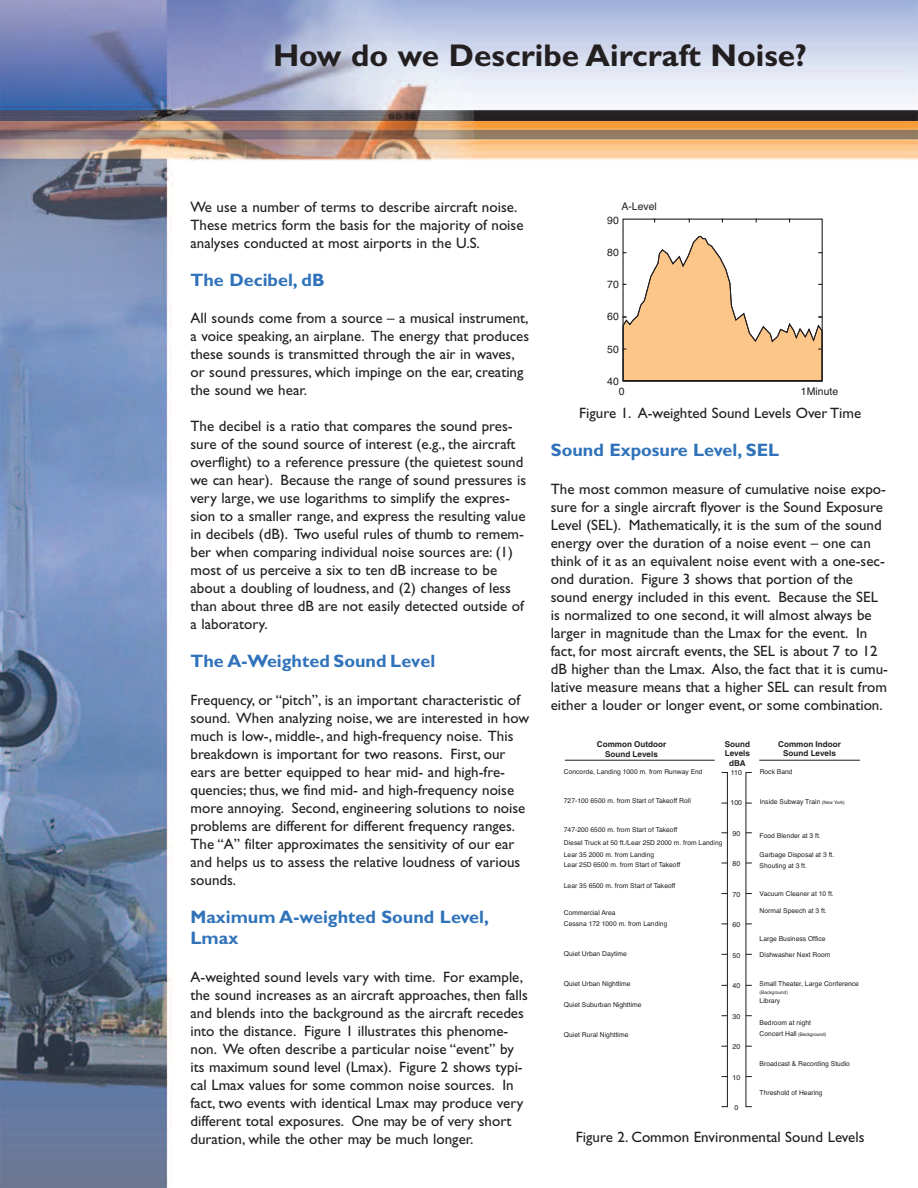
<style>
.page{position:relative;width:918px;height:1188px;background:#fff}
.page>*{position:absolute;margin:0;border:0;box-sizing:border-box;transform-origin:0 0}
.t1{font:700 31.5px "Gill Sans";color:#231f20}
.t2{font:700 18px/21.6px "Gill Sans";color:#3073ba}
.t3{font:15px/18px "Gill Sans";color:#231f20}
.t4{font:10.5px "Helvetica";color:#231f20}
.t5{font:700 8.1px/9.8px "Helvetica";color:#231f20;text-align:center}
.t6{font:7.05px "Helvetica";color:#231f20}
.t7{font:6.75px/12.1px "Helvetica";color:#231f20}
.t8{font:4.8px "Helvetica";color:#231f20}
.s1{font-size:4.8px}
.s2{font-size:6.75px}
</style>
<div class="page">
<img style="left:0;top:0;width:918px;height:1188px">
<div style="left:549px;top:201px;width:342px;height:206px;background:#fff"></div>
<svg style="left:622px;top:236px;width:201px;height:146px"></svg>
<div style="left:549px;top:731px;width:342px;height:387px;background:#fff"></div>
<div style="left:721px;top:772px;width:7px;height:335px;border:1px solid #231f20"></div>
<hr style="left:565px;top:760px;width:150px;height:1px;background:#231f20">
<hr style="left:759px;top:760px;width:101px;height:1px;background:#231f20">
<h1 class="t1" style="left:273px;top:44px;width:536px">How do we Describe Aircraft Noise?</h1>
<p class="t3" style="left:190px;top:199px;width:335px">We use a number of terms to describe aircraft noise.<br>These metrics form the basis for the majority of noise analyses conducted at most airports in the U.S.</p>
<p class="t2" style="left:190px;top:270px;width:136px">The Decibel, dB</p>
<p class="t3" style="left:190px;top:310px;width:340px">All sounds come from a source – a musical instrument, a voice speaking, an airplane. The energy that produces these sounds is transmitted through the air in waves, or sound pressures, which impinge on the ear, creating the sound we hear.</p>
<p class="t3" style="left:190px;top:418px;width:337px">The decibel is a ratio that compares the sound pres&shy;sure of the sound source of interest (e.g., the aircraft overflight) to a reference pressure (the quietest sound we can hear). Because the range of sound pressures is very large, we use logarithms to simplify the expres&shy;sion to a smaller range, and express the resulting value in decibels (dB). Two useful rules of thumb to remem&shy;ber when comparing individual noise sources are: (1) most of us perceive a six to ten dB increase to be about a doubling of loudness, and (2) changes of less than about three dB are not easily detected outside of a laboratory.</p>
<p class="t2" style="left:190px;top:652px;width:246px">The A-Weighted Sound Level</p>
<p class="t3" style="left:190px;top:692px;width:340px">Frequency, or “pitch”, is an important characteristic of sound. When analyzing noise, we are interested in how much is low-, middle-, and high-frequency noise. This breakdown is important for two reasons. First, our ears are better equipped to hear mid- and high-fre&shy;quencies; thus, we find mid- and high-frequency noise more annoying. Second, engineering solutions to noise problems are different for different frequency ranges.<br>The “A” filter approximates the sensitivity of our ear and helps us to assess the relative loudness of various sounds.</p>
<p class="t2" style="left:190px;top:908px;width:300px">Maximum A-weighted Sound Level,<br>Lmax</p>
<p class="t3" style="left:190px;top:969px;width:339px">A-weighted sound levels vary with time. For example, the sound increases as an aircraft approaches, then falls and blends into the background as the aircraft recedes into the distance. Figure 1 illustrates this phenome&shy;non. We often describe a particular noise “event” by its maximum sound level (Lmax). Figure 2 shows typi&shy;cal Lmax values for some common noise sources. In fact, two events with identical Lmax may produce very different total exposures. One may be of very short duration, while the other may be much longer.</p>
<p class="t4" style="left:621px;top:197px;width:37px">A-Level</p>
<p class="t4" style="left:607px;top:211px;width:13px">90</p>
<p class="t4" style="left:607px;top:243px;width:13px">80</p>
<p class="t4" style="left:607px;top:276px;width:13px">70</p>
<p class="t4" style="left:607px;top:308px;width:13px">60</p>
<p class="t4" style="left:607px;top:340px;width:13px">50</p>
<p class="t4" style="left:607px;top:372px;width:13px">40</p>
<p class="t4" style="left:619px;top:382px;width:7px">0</p>
<p class="t4" style="left:801px;top:382px;width:39px">1Minute</p>
<p class="t3" style="left:579px;top:406px;width:284px">Figure 1. A-weighted Sound Levels Over Time</p>
<p class="t2" style="left:551px;top:441px;width:230px">Sound Exposure Level, SEL</p>
<p class="t3" style="left:551px;top:481px;width:339px">The most common measure of cumulative noise expo&shy;sure for a single aircraft flyover is the Sound Exposure Level (SEL). Mathematically, it is the sum of the sound energy over the duration of a noise event – one can think of it as an equivalent noise event with a one-sec&shy;ond duration. Figure 3 shows that portion of the sound energy included in this event. Because the SEL is normalized to one second, it will almost always be larger in magnitude than the Lmax for the event. In fact, for most aircraft events, the SEL is about 7 to 12 dB higher than the Lmax. Also, the fact that it is cumu&shy;lative measure means that a higher SEL can result from either a louder or longer event, or some combination.</p>
<p class="t5" style="left:597px;top:740px;width:71px">Common Outdoor<br>Sound Levels</p>
<p class="t5" style="left:725px;top:740px;width:27px">Sound<br>Levels dBA</p>
<p class="t5" style="left:778px;top:740px;width:64px">Common Indoor<br>Sound Levels</p>
<p class="t7" style="left:564px;top:766px;width:140px">Concorde, Landing 1000 m. from Runway End</p>
<p class="t7" style="left:564px;top:794px;width:128px">727-100 6500 m. from Start of Takeoff Roll</p>
<p class="t7" style="left:564px;top:824px;width:160px">747-200 6500 m. from Start of Takeoff<br>Diesel Truck at 50 ft./Lear 25D 2000 m. from Landing<br>Lear 35 2000 m. from Landing</p>
<p class="t7" style="left:564px;top:858px;width:118px">Lear 25D 6500 m. from Start of Takeoff</p>
<p class="t7" style="left:564px;top:879px;width:113px">Lear 35 6500 m. from Start of Takeoff</p>
<p class="t7" style="left:564px;top:908px;width:105px;line-height:10.2px">Commercial Area<br>Cessna 172 1000 m. from Landing</p>
<p class="t7" style="left:564px;top:947px;width:65px">Quiet Urban Daytime</p>
<p class="t7" style="left:564px;top:978px;width:68px">Quiet Urban Nighttime</p>
<p class="t7" style="left:564px;top:998px;width:79px">Quiet Suburban Nighttime</p>
<p class="t7" style="left:564px;top:1028px;width:66px">Quiet Rural Nighttime</p>
<p class="t6" style="left:731px;top:766px;width:13px">110</p>
<p class="t6" style="left:730px;top:797px;width:13px">100</p>
<p class="t6" style="left:732px;top:827px;width:9px">90</p>
<p class="t6" style="left:732px;top:858px;width:9px">80</p>
<p class="t6" style="left:732px;top:888px;width:9px">70</p>
<p class="t6" style="left:732px;top:919px;width:9px">60</p>
<p class="t6" style="left:732px;top:949px;width:9px">50</p>
<p class="t6" style="left:732px;top:980px;width:9px">40</p>
<p class="t6" style="left:732px;top:1010px;width:9px">30</p>
<p class="t6" style="left:732px;top:1041px;width:9px">20</p>
<p class="t6" style="left:732px;top:1071px;width:9px">10</p>
<p class="t6" style="left:734px;top:1102px;width:5px">0</p>
<p class="t7" style="left:760px;top:766px;width:35px">Rock Band</p>
<p class="t7" style="left:760px;top:795px;width:87px">Inside Subway Train <span class="s1">(New York)</span></p>
<p class="t7" style="left:760px;top:829px;width:63px">Food Blender at 3 ft.</p>
<p class="t7" style="left:760px;top:850px;width:76px;line-height:10.2px">Garbage Disposal at 3 ft.<br>Shouting at 3 ft.</p>
<p class="t7" style="left:760px;top:887px;width:76px">Vacuum Cleaner at 10 ft.</p>
<p class="t7" style="left:760px;top:904px;width:69px">Normal Speech at 3 ft.</p>
<p class="t7" style="left:760px;top:932px;width:67px">Large Business Office</p>
<p class="t7" style="left:760px;top:949px;width:72px">Dishwasher Next Room</p>
<p class="t7" style="left:760px;top:977px;width:101px">Small Theater, Large Conference</p>
<p class="t8" style="left:760px;top:988px;width:30px">(Background)</p>
<p class="t7" style="left:760px;top:995px;width:22px">Library</p>
<p class="t7" style="left:760px;top:1016px;width:53px">Bedroom at night</p>
<p class="t8" style="left:760px;top:1030px;width:68px"><span class="s2">Concert Hall</span> (Background)</p>
<p class="t7" style="left:760px;top:1057px;width:92px">Broadcast &amp; Recording Studio</p>
<p class="t7" style="left:760px;top:1086px;width:65px">Threshold of Hearing</p>
<p class="t3" style="left:576px;top:1129px;width:290px">Figure 2. Common Environmental Sound Levels</p>
</div>
